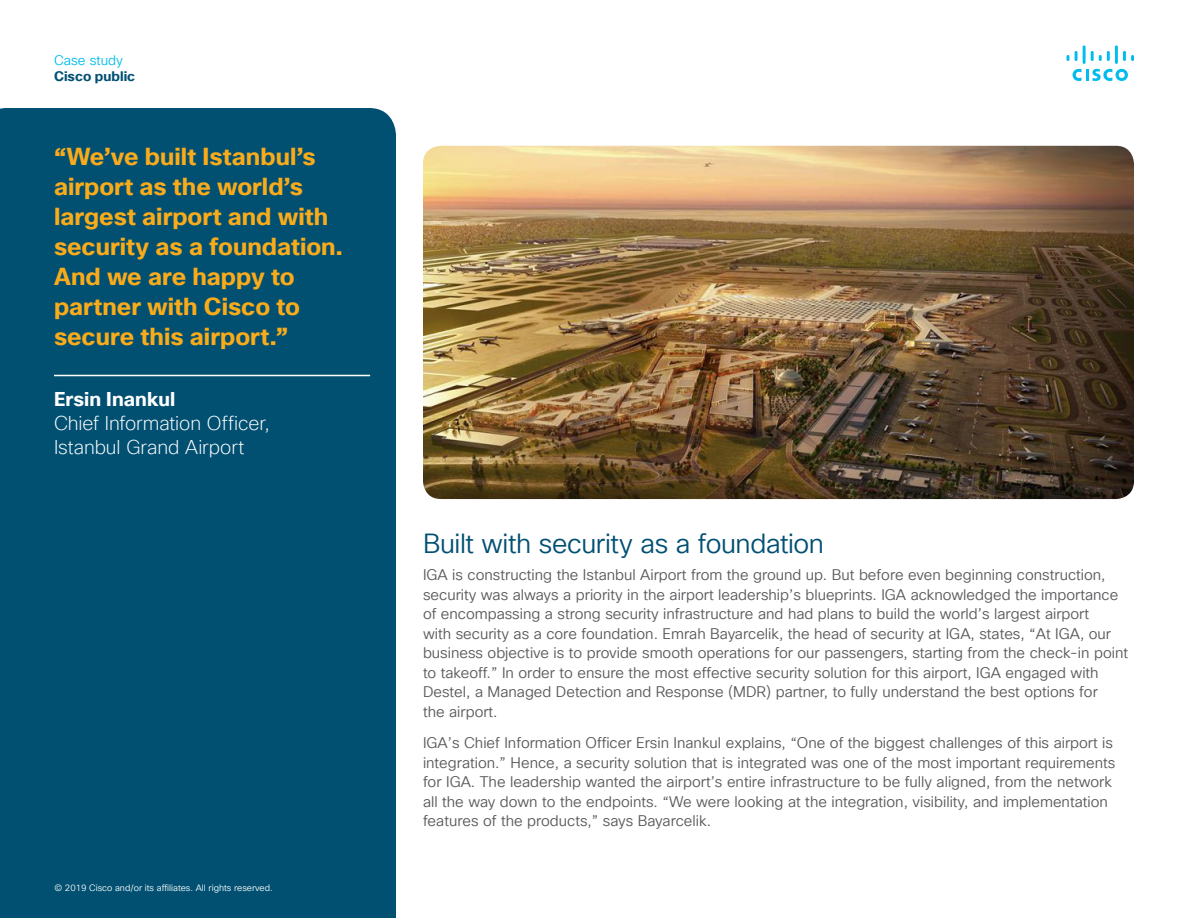
<style>
.page{position:relative;width:1188px;height:918px;background:#fff}
.page>*{position:absolute;margin:0;border:0;box-sizing:border-box;transform-origin:0 0}
.Subhead2_Indigo{font:27px "Cisco Sans TT Light";letter-spacing:-.015em;color:#005073}
.Pull_Quote_Body{font:700 24px/30px "Cisco Sans TT";color:#faab1a}
.Pull_Quote_Author_Ti{font:200 19.5px/24px "Cisco Sans TT";letter-spacing:-.005em;color:#fff}
.Pull_Quote_Author_Na{font:700 19.5px "Cisco Sans TT";letter-spacing:.005em;color:#fff}
.Body{font:15px/19.5px "Cisco Sans TT Light";color:#57585a}
.t1{font:700 13.5px "Cisco Sans TT";color:#005073}
.t2{font:13.5px "Cisco Sans TT Light";color:#01bcec}
.t3{font:9px "Cisco Sans TT Light";color:#fff}
</style>
<div class="page">
<svg style="left:1073px;top:69px;width:55px;height:12px"></svg>
<svg style="left:1067px;top:55px;width:2px;height:6px"></svg>
<svg style="left:1075px;top:51px;width:3px;height:10px"></svg>
<hr style="left:1083px;top:45px;width:3px;height:19px;background:#01bcec">
<svg style="left:1091px;top:51px;width:19px;height:10px"></svg>
<hr style="left:1115px;top:45px;width:3px;height:19px;background:#01bcec">
<svg style="left:1123px;top:51px;width:11px;height:10px"></svg>
<div style="left:0;top:108px;width:396px;height:810px;background:#015072"></div>
<hr style="left:54px;top:375px;width:316px;height:1px;background:#fff">
<img style="left:423px;top:146px;width:711px;height:353px">
<p class="t2" style="left:54px;top:51px;width:71px">Case study</p>
<p class="t1" style="left:54px;top:67px;width:83px">Cisco public</p>
<p class="Pull_Quote_Body" style="left:54px;top:142px;width:290px">“We’ve built Istanbul’s airport as the world’s largest airport and with security as a foundation.<br>And we are happy to partner with Cisco to secure this airport.”</p>
<p class="Pull_Quote_Author_Na" style="left:54px;top:386px;width:123px">Ersin Inankul</p>
<p class="Pull_Quote_Author_Ti" style="left:54px;top:412px;width:217px">Chief Information Officer,<br>Istanbul Grand Airport</p>
<p class="t3" style="left:54px;top:882px;width:220px">© 2019 Cisco and/or its affiliates. All rights reserved.</p>
<p class="Subhead2_Indigo" style="left:423px;top:526px;width:403px">Built with security as a foundation</p>
<p class="Body" style="left:423px;top:566px;width:707px">IGA is constructing the Istanbul Airport from the ground up. But before even beginning construction, security was always a priority in the airport leadership’s blueprints. IGA acknowledged the importance of encompassing a strong security infrastructure and had plans to build the world’s largest airport<br>with security as a core foundation. Emrah Bayarcelik, the head of security at IGA, states, “At IGA, our business objective is to provide smooth operations for our passengers, starting from the check-in point to takeoff.” In order to ensure the most effective security solution for this airport, IGA engaged with Destel, a Managed Detection and Response (MDR) partner, to fully understand the best options for<br>the airport.</p>
<p class="Body" style="left:423px;top:734px;width:694px">IGA’s Chief Information Officer Ersin Inankul explains, “One of the biggest challenges of this airport is integration.” Hence, a security solution that is integrated was one of the most important requirements for IGA. The leadership wanted the airport’s entire infrastructure to be fully aligned, from the network all the way down to the endpoints. “We were looking at the integration, visibility, and implementation features of the products,” says Bayarcelik.</p>
</div>
